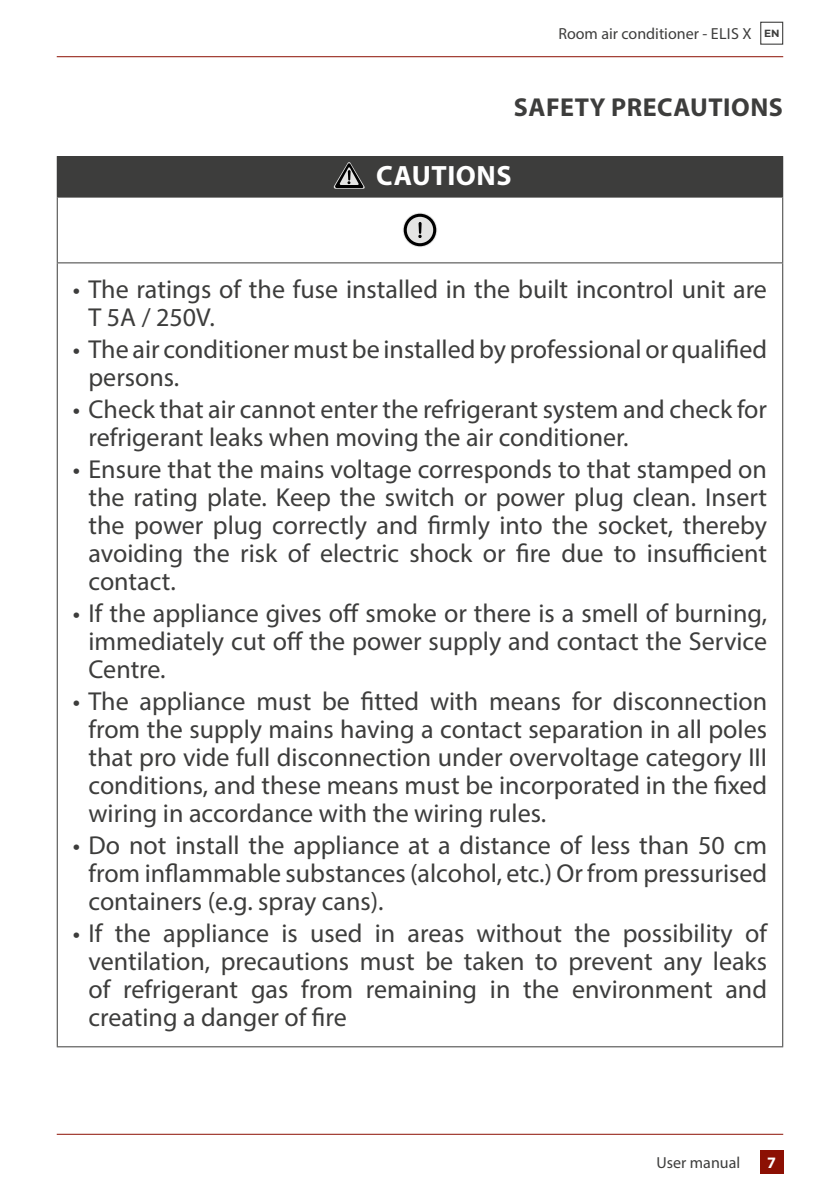
<style>
.page{position:relative;width:840px;height:1191px;background:#fff}
.page>*{position:absolute;margin:0;border:0;box-sizing:border-box;transform-origin:0 0}
.t1{font:700 28px "Myriad Pro";letter-spacing:.02em;color:#fff}
.t2{font:26px/28px "Myriad Pro";color:#3d3d3c;text-align:justify}
.t3{font:700 26px "Myriad Pro";letter-spacing:.02em;color:#3d3d3c}
.t4{font:16px "Myriad Pro";color:#3d3d3c}
.t5{font:700 16px "Myriad Pro";color:#fff}
.s1{font-family:"Montserrat";font-weight:700;font-size:10.4px}
</style>
<div class="page">
<div style="left:759px;top:1151px;width:23px;height:23px;background:#8c1003"></div>
<hr style="left:57px;top:1133px;width:725px;height:1px;background:#8c1003">
<hr style="left:57px;top:56px;width:725px;height:1px;background:#8c1003">
<div style="left:759px;top:22px;width:23px;height:23px;border:1px solid #3d3d3c"></div>
<div style="left:57px;top:157px;width:725px;height:40px;background:#3d3d3c"></div>
<hr style="left:57px;top:156px;width:725px;height:1px;background:#3d3d3c">
<hr style="left:57px;top:198px;width:1px;height:64px;background:#3d3d3c">
<hr style="left:57px;top:197px;width:725px;height:1px;background:#3d3d3c">
<hr style="left:781px;top:198px;width:1px;height:64px;background:#3d3d3c">
<hr style="left:57px;top:263px;width:1px;height:783px;background:#3d3d3c">
<hr style="left:57px;top:262px;width:725px;height:1px;background:#3d3d3c">
<hr style="left:57px;top:1046px;width:725px;height:1px;background:#3d3d3c">
<hr style="left:781px;top:263px;width:1px;height:783px;background:#3d3d3c">
<svg style="left:333px;top:162px;width:32px;height:27px"></svg>
<svg style="left:402px;top:213px;width:35px;height:34px"></svg>
<svg style="left:403px;top:214px;width:33px;height:32px"></svg>
<div style="left:406px;top:217px;width:27px;height:26px;background:#e4e4e3;border-radius:50%"></div>
<svg style="left:418px;top:222px;width:3px;height:16px"></svg>
<p class="t4" style="left:558px;top:24px;width:222px">Room air conditioner - ELIS X <span class="s1">EN</span></p>
<p class="t3" style="left:513px;top:91px;width:270px">SAFETY PRECAUTIONS</p>
<p class="t1" style="left:376px;top:157px;width:137px">CAUTIONS</p>
<p class="t2" style="left:88px;top:275px;width:679px;text-indent:-16px">• The ratings of the fuse installed in the built incontrol unit are<br>T 5A / 250V.</p>
<p class="t2" style="left:88px;top:335px;width:679px;text-indent:-16px">• The air conditioner must be installed by professional or qualified persons.</p>
<p class="t2" style="left:88px;top:395px;width:679px;text-indent:-16px">• Check that air cannot enter the refrigerant system and check for refrigerant leaks when moving the air conditioner.</p>
<p class="t2" style="left:88px;top:454px;width:679px;text-indent:-16px">• Ensure that the mains voltage corresponds to that stamped on the rating plate. Keep the switch or power plug clean. Insert the power plug correctly and firmly into the socket, thereby avoiding the risk of electric shock or fire due to insufficient contact.</p>
<p class="t2" style="left:88px;top:598px;width:679px;text-indent:-16px">• If the appliance gives off smoke or there is a smell of burning, immediately cut off the power supply and contact the Service Centre.</p>
<p class="t2" style="left:88px;top:686px;width:679px;text-indent:-16px">• The appliance must be fitted with means for disconnection from the supply mains having a contact separation in all poles that pro vide full disconnection under overvoltage category III conditions, and these means must be incorporated in the fixed wiring in accordance with the wiring rules.</p>
<p class="t2" style="left:88px;top:830px;width:679px;text-indent:-16px">• Do not install the appliance at a distance of less than 50 cm from inflammable substances (alcohol, etc.) Or from pressurised containers (e.g. spray cans).</p>
<p class="t2" style="left:88px;top:918px;width:679px;text-indent:-16px">• If the appliance is used in areas without the possibility of ventilation, precautions must be taken to prevent any leaks of refrigerant gas from remaining in the environment and creating a danger of fire</p>
<p class="t4" style="left:656px;top:1153px;width:85px">User manual</p>
<p class="t5" style="left:766px;top:1152px;width:10px">7</p>
</div>
